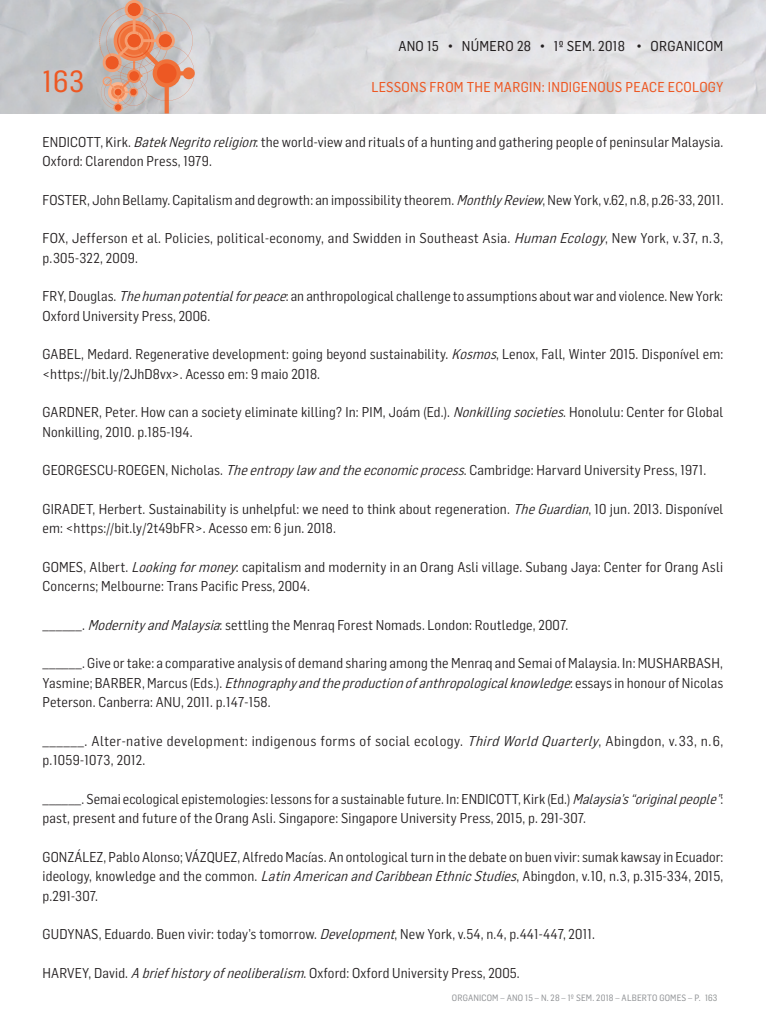
<style>
.page{position:relative;width:766px;height:1021px;background:#fff}
.page>*{position:absolute;margin:0;border:0;box-sizing:border-box;transform-origin:0 0}
.t1{font:30px "Flama Semicondensed Basic";color:#ed5823}
.Texto{font:14px/19.6px "Flama Semicondensed";letter-spacing:.01em;color:#231f20}
.Texto-2{font:14px/19.6px "Flama Semicondensed";letter-spacing:.03em;color:#231f20}
.t2{font:14px "Flama Semicondensed Basic";letter-spacing:.02em;color:#ed5823}
.t3{font:14px "Flama Semicondensed Basic";letter-spacing:.02em;color:#231f20}
.t4{font:9px "Flama Semicondensed Basic";letter-spacing:.02em;color:#939598}
.s1{font-style:italic}
.s2{color:#929595}
</style>
<div class="page">
<svg style="left:99px;top:0;width:96px;height:113px;background:#d3aa99"></svg>
<p class="t3" style="left:398px;top:37px;width:326px">ANO 15 • NÚMERO 28 • 1º SEM. 2018 • ORGANICOM</p>
<h1 class="t1" style="left:43px;top:62px;width:43px">163</h1>
<p class="t2" style="left:371px;top:78px;width:353px">LESSONS FROM THE MARGIN: INDIGENOUS PEACE ECOLOGY</p>
<p class="Texto" style="left:43px;top:131px;width:682px">ENDICOTT, Kirk. <span class="s1">BatekNegritoreligion</span>: the world-view and rituals of a hunting and gathering people of peninsular Malaysia.<br>Oxford: Clarendon Press, 1979.</p>
<p class="Texto" style="left:43px;top:189px;width:682px">FOSTER, John Bellamy. Capitalism and degrowth: an impossibility theorem. <span class="s1">MonthlyReview</span>, New York, v. 62, n. 8, p. 26-33, 2011.</p>
<p class="Texto" style="left:43px;top:228px;width:682px">FOX, Jefferson et al. Policies, political-economy, and Swidden in Southeast Asia. <span class="s1">HumanEcology</span>, New York, v. 37, n. 3, p. 305-322, 2009.</p>
<p class="Texto" style="left:43px;top:285px;width:681px">FRY, Douglas. <span class="s1">Thehumanpotentialforpeace</span>: an anthropological challenge to assumptions about war and violence. New York:<br>Oxford University Press, 2006.</p>
<p class="Texto" style="left:43px;top:343px;width:682px">GABEL, Medard. Regenerative development: going beyond sustainability. <span class="s1">Kosmos</span>, Lenox, Fall, Winter 2015. Disponível em: &lt;https://bit.ly/2JhD8vx&gt;. Acesso em: 9 maio 2018.</p>
<p class="Texto" style="left:43px;top:401px;width:682px">GARDNER, Peter. How can a society eliminate killing? In: PIM, Joám (Ed.). <span class="s1">Nonkillingsocieties</span>. Honolulu: Center for Global<br>Nonkilling, 2010. p. 185-194.</p>
<p class="Texto" style="left:43px;top:459px;width:665px">GEORGESCU-ROEGEN, Nicholas. <span class="s1">Theentropylaw andtheeconomicprocess</span>. Cambridge: Harvard University Press, 1971.</p>
<p class="Texto" style="left:43px;top:498px;width:682px">GIRADET, Herbert. Sustainability is unhelpful: we need to think about regeneration. <span class="s1">TheGuardian</span>, 10 jun. 2013. Disponível em: &lt;https://bit.ly/2t49bFR&gt;. Acesso em: 6 jun. 2018.</p>
<p class="Texto" style="left:43px;top:556px;width:681px">GOMES, Albert. <span class="s1">Lookingformoney</span>: capitalism and modernity in an Orang Asli village. Subang Jaya: Center for Orang Asli<br>Concerns; Melbourne: Trans Pacific Press, 2004.</p>
<p class="Texto" style="left:43px;top:614px;width:527px">______. <span class="s1">ModernityandMalaysia</span>: settling the Menraq Forest Nomads. London: Routledge, 2007.</p>
<p class="Texto" style="left:43px;top:652px;width:682px;text-align:justify">______. Give or take: a comparative analysis of demand sharing among the Menraq and Semai of Malaysia. In: MUSHARBASH, Y a s m i n e ; B A R B E R , M a r c u s ( E d s . ) . <span class="s1">Ethnographyandtheproductionofanthropologicalknowledge</span>: e s s a y s i n h o n o u r o f N i c o l a s Peterson. Canberra: ANU, 2011. p. 147-158.</p>
<p class="Texto-2" style="left:43px;top:730px;width:682px">______. Alter-native development: indigenous forms of social ecology. <span class="s1">ThirdWorldQuarterly</span>, Abingdon, v. 33, n. 6, p. 1059-1073, 2012.</p>
<p class="Texto" style="left:43px;top:788px;width:683px">______. Semai ecological epistemologies: lessons for a sustainable future. In: ENDICOTT, Kirk (Ed.) <span class="s1">Malaysia’s“originalpeople”</span>: past, present and future of the Orang Asli. Singapore: Singapore University Press, 2015, p. 291-307.</p>
<p class="Texto" style="left:43px;top:846px;width:682px;text-align:justify">GONZÁLEZ, Pablo Alonso; VÁZQUEZ, Alfredo Macías. An ontological turn in the debate on buen vivir: sumak kawsay in Ecuador: ideology, knowledge and the common. <span class="s1">LatinAmericanandCaribbeanEthnicStudies</span>, Abingdon, v. 10, n. 3, p. 315-334, 2015, p. 291-307.</p>
<p class="Texto" style="left:43px;top:923px;width:553px">GUDYNAS, Eduardo. Buen vivir: today’s tomorrow. <span class="s1">Development</span>, New York, v. 54, n. 4, p. 441-447, 2011.</p>
<p class="Texto" style="left:43px;top:962px;width:478px">HARVEY, David. <span class="s1">A briefhistoryofneoliberalism</span>. Oxford: Oxford University Press, 2005.</p>
<p class="t4" style="left:451px;top:992px;width:218px">ORGANICOM – ANO 15 – N. 28 – 1º SEM. 2018 – ALBERTO GOMES</p>
<p class="t4" style="left:688px;top:992px;width:31px">– P. <span class="s2">163</span></p>
</div>
